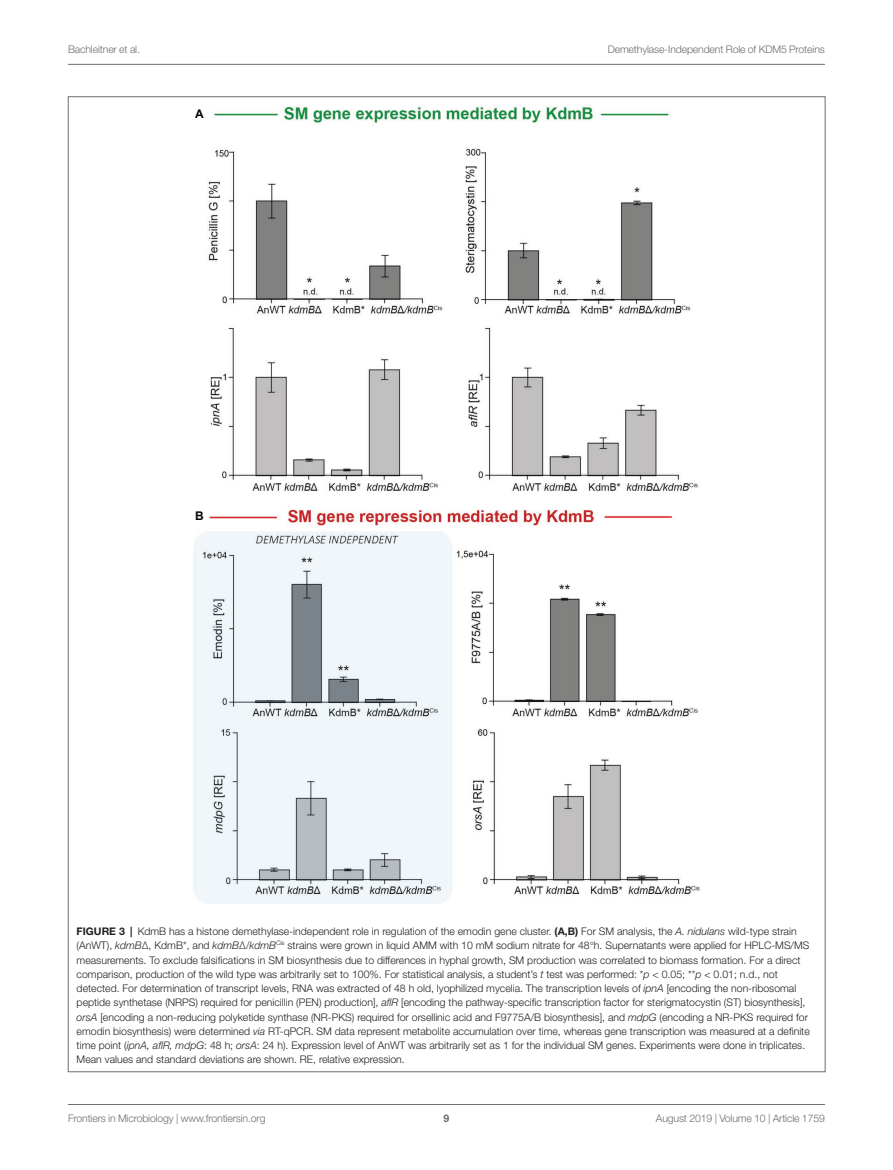
<style>
.page{position:relative;width:893px;height:1170px;background:#fff}
.page>*{position:absolute;margin:0;border:0;box-sizing:border-box;transform-origin:0 0}
.t1{font:700 12px "Arial";color:#040503}
.FIG_LEG{font:300 10.5px/14.2px "Helvetica Neue LT Std";color:#231f20}
.t2{font:300 10.5px "Helvetica Neue LT Std";letter-spacing:-.015em;color:#6c6d70}
.t3{font:700 10.5px "Helvetica Neue LT Std";color:#6c6d70}
.s1{font-weight:700}
.s2{font-style:italic}
.s3{font-family:"STIX General";font-weight:400}
</style>
<div class="page">
<hr style="left:68px;top:64px;width:757px;height:1px;background:#6c6d70">
<hr style="left:68px;top:1104px;width:757px;height:1px;background:#6c6d70">
<img style="left:194px;top:105px;width:506px;height:799px">
<p class="t2" style="left:68px;top:42px;width:73px">Bachleitner et al.</p>
<p class="t2" style="left:608px;top:42px;width:219px">Demethylase-Independent Role of KDM5 Proteins</p>
<p class="t1" style="left:195px;top:106px;width:10px">A</p>
<p class="t1" style="left:195px;top:507px;width:10px">B</p>
<p class="FIG_LEG" style="left:77px;top:923px;width:735px"><span class="s1">FIGURE 3 |</span> KdmB has a histone demethylase-independent role in regulation of the emodin gene cluster. <span class="s1">(A,B)</span> For SM analysis, the <span class="s2">A. nidulans</span> wild-type strain (AnWT), <span class="s2">kdmB</span>Δ, KdmB*, and <span class="s2">kdmB</span>Δ/<span class="s2">kdmB</span><sup>Cis</sup> strains were grown in liquid AMM with 10 mM sodium nitrate for 48<span class="s3">°</span>h. Supernatants were applied for HPLC-MS/MS measurements. To exclude falsifications in SM biosynthesis due to differences in hyphal growth, SM production was correlated to biomass formation. For a direct comparison, production of the wild type was arbitrarily set to 100%. For statistical analysis, a student’s <span class="s2">t</span> test was performed: *<span class="s2">p</span> &lt; 0.05; **<span class="s2">p</span> &lt; 0.01; n.d., not detected. For determination of transcript levels, RNA was extracted of 48 h old, lyophilized mycelia. The transcription levels of <span class="s2">ipnA</span> [encoding the non-ribosomal peptide synthetase (NRPS) required for penicillin (PEN) production], <span class="s2">aflR</span> [encoding the pathway-specific transcription factor for sterigmatocystin (ST) biosynthesis], <span class="s2">orsA</span> [encoding a non-reducing polyketide synthase (NR-PKS) required for orsellinic acid and F9775A/B biosynthesis], and <span class="s2">mdpG</span> (encoding a NR-PKS required for emodin biosynthesis) were determined <span class="s2">via</span> RT-qPCR. SM data represent metabolite accumulation over time, whereas gene transcription was measured at a definite time point (<span class="s2">ipnA, aflR, mdpG</span>: 48 h; <span class="s2">orsA</span>: 24 h). Expression level of AnWT was arbitrarily set as 1 for the individual SM genes. Experiments were done in triplicates.<br>Mean values and standard deviations are shown. RE, relative expression.</p>
<p class="t2" style="left:68px;top:1111px;width:199px">Frontiers in Microbiology | www.frontiersin.org</p>
<p class="t3" style="left:444px;top:1111px;width:7px">9</p>
<p class="t2" style="left:656px;top:1111px;width:170px">August 2019 | Volume 10 | Article 1759</p>
</div>
